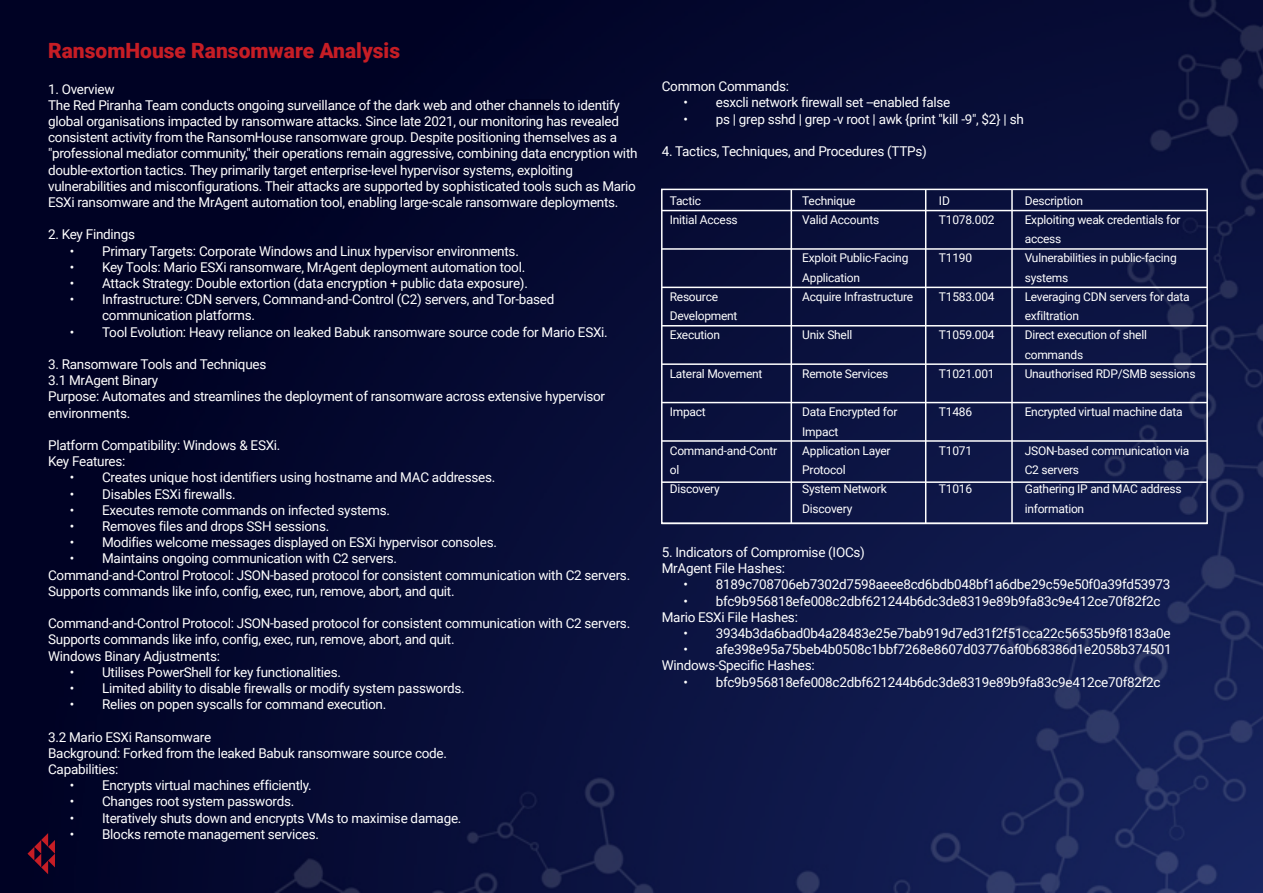
<style>
.page{position:relative;width:1263px;height:893px;background:#fff}
.page>*{position:absolute;margin:0;border:0;box-sizing:border-box;transform-origin:0 0}
.t1{font:900 21px "Roboto";color:#c61d25}
.t2{font:13.5px/16.2px "Roboto";letter-spacing:-.02em;color:#fff}
.t3{font:12px/19.2px "Roboto";letter-spacing:-.02em;color:#fff}
</style>
<div class="page">
<img style="left:0;top:0;width:1263px;height:893px">
<div style="left:661px;top:189px;width:547px;height:335px;border:2px solid #fff"></div>
<hr style="left:662px;top:210px;width:545px;height:1px;background:#fff">
<hr style="left:662px;top:248px;width:545px;height:2px;background:#fff">
<hr style="left:662px;top:287px;width:545px;height:1px;background:#fff">
<hr style="left:662px;top:325px;width:545px;height:1px;background:#fff">
<hr style="left:662px;top:363px;width:545px;height:2px;background:#fff">
<hr style="left:662px;top:402px;width:545px;height:1px;background:#fff">
<hr style="left:662px;top:440px;width:545px;height:2px;background:#fff">
<hr style="left:662px;top:481px;width:545px;height:2px;background:#fff">
<hr style="left:662px;top:523px;width:545px;height:1px;background:#fff">
<hr style="left:790px;top:190px;width:2px;height:333px;background:#fff">
<hr style="left:925px;top:190px;width:1px;height:333px;background:#fff">
<hr style="left:1011px;top:190px;width:2px;height:333px;background:#fff">
<svg style="left:28px;top:833px;width:27px;height:41px"></svg>
<div style="left:506px;top:99px;width:46px;height:16px;background:#000224"></div>
<div style="left:45px;top:81px;width:104px;height:16px;background:#000224"></div>
<h1 class="t1" style="left:48px;top:35px;width:354px">RansomHouse Ransomware Analysis</h1>
<p class="t2" style="left:48px;top:80px;width:591px">1. Overview<br>The Red Piranha Team conducts ongoing surveillance of the dark web and other channels to identify global organisations impacted by ransomware attacks. Since late 2021, our monitoring has revealed consistent activity from the RansomHouse ransomware group. Despite positioning themselves as a "professional mediator community," their operations remain aggressive, combining data encryption with double-extortion tactics. They primarily target enterprise-level hypervisor systems, exploiting vulnerabilities and misconfigurations. Their attacks are supported by sophisticated tools such as Mario ESXi ransomware and the MrAgent automation tool, enabling large-scale ransomware deployments.</p>
<p class="t2" style="left:48px;top:226px;width:88px">2. Key Findings</p>
<p class="t2" style="left:70px;top:242px;width:450px">• Primary Targets: Corporate Windows and Linux hypervisor environments.</p>
<p class="t2" style="left:70px;top:258px;width:457px">• Key Tools: Mario ESXi ransomware, MrAgent deployment automation tool.</p>
<p class="t2" style="left:70px;top:275px;width:459px">• Attack Strategy: Double extortion (data encryption + public data exposure).</p>
<p class="t2" style="left:102px;top:291px;width:454px;text-indent:-32px">• Infrastructure: CDN servers, Command-and-Control (C2) servers, and Tor-based communication platforms.</p>
<p class="t2" style="left:70px;top:323px;width:539px">• Tool Evolution: Heavy reliance on leaked Babuk ransomware source code for Mario ESXi.</p>
<p class="t2" style="left:48px;top:356px;width:558px">3. Ransomware Tools and Techniques<br>3.1 MrAgent Binary<br>Purpose: Automates and streamlines the deployment of ransomware across extensive hypervisor environments.</p>
<p class="t2" style="left:48px;top:437px;width:234px">Platform Compatibility: Windows &amp; ESXi.<br>Key Features:</p>
<p class="t2" style="left:70px;top:469px;width:427px">• Creates unique host identifiers using hostname and MAC addresses.</p>
<p class="t2" style="left:70px;top:485px;width:167px">• Disables ESXi firewalls.</p>
<p class="t2" style="left:70px;top:501px;width:321px">• Executes remote commands on infected systems.</p>
<p class="t2" style="left:70px;top:518px;width:261px">• Removes files and drops SSH sessions.</p>
<p class="t2" style="left:70px;top:534px;width:429px">• Modifies welcome messages displayed on ESXi hypervisor consoles.</p>
<p class="t2" style="left:48px;top:550px;width:584px;text-indent:22px">• Maintains ongoing communication with C2 servers.<br>Command-and-Control Protocol: JSON-based protocol for consistent communication with C2 servers.<br>Supports commands like info, config, exec, run, remove, abort, and quit.</p>
<p class="t2" style="left:48px;top:615px;width:584px">Command-and-Control Protocol: JSON-based protocol for consistent communication with C2 servers.<br>Supports commands like info, config, exec, run, remove, abort, and quit.<br>Windows Binary Adjustments:</p>
<p class="t2" style="left:70px;top:663px;width:273px">• Utilises PowerShell for key functionalities.</p>
<p class="t2" style="left:70px;top:680px;width:396px">• Limited ability to disable firewalls or modify system passwords.</p>
<p class="t2" style="left:70px;top:696px;width:318px">• Relies on popen syscalls for command execution.</p>
<p class="t2" style="left:48px;top:728px;width:400px">3.2 Mario ESXi Ransomware<br>Background: Forked from the leaked Babuk ransomware source code.<br>Capabilities:</p>
<p class="t2" style="left:70px;top:777px;width:243px">• Encrypts virtual machines efficiently.</p>
<p class="t2" style="left:70px;top:793px;width:226px">• Changes root system passwords.</p>
<p class="t2" style="left:70px;top:809px;width:393px">• Iteratively shuts down and encrypts VMs to maximise damage.</p>
<p class="t2" style="left:70px;top:825px;width:251px">• Blocks remote management services.</p>
<p class="t2" style="left:662px;top:78px;width:129px">Common Commands:</p>
<p class="t2" style="left:684px;top:94px;width:268px">• esxcli network firewall set --enabled false</p>
<p class="t2" style="left:684px;top:110px;width:342px">• ps | grep sshd | grep -v root | awk {print "kill -9", $2} | sh</p>
<p class="t2" style="left:662px;top:143px;width:267px">4. Tactics, Techniques, and Procedures (TTPs)</p>
<p class="t3" style="left:670px;top:190px;width:70px">Tactic<br>Initial Access</p>
<p class="t3" style="left:670px;top:287px;width:69px">Resource<br>Development<br>Execution</p>
<p class="t3" style="left:670px;top:364px;width:94px">Lateral Movement</p>
<p class="t3" style="left:670px;top:402px;width:38px">Impact</p>
<p class="t3" style="left:670px;top:441px;width:109px">Command-and-Contr ol<br>Discovery</p>
<p class="t3" style="left:802px;top:190px;width:78px">Technique<br>Valid Accounts</p>
<p class="t3" style="left:802px;top:248px;width:112px">Exploit Public-Facing<br>Application<br>Acquire Infrastructure</p>
<p class="t3" style="left:802px;top:325px;width:52px">Unix Shell</p>
<p class="t3" style="left:802px;top:364px;width:88px">Remote Services</p>
<p class="t3" style="left:802px;top:402px;width:97px">Data Encrypted for<br>Impact<br>Application Layer<br>Protocol<br>System Network<br>Discovery</p>
<p class="t3" style="left:939px;top:190px;width:57px">ID<br>T1078.002</p>
<p class="t3" style="left:939px;top:248px;width:35px">T1190</p>
<p class="t3" style="left:939px;top:287px;width:57px">T1583.004</p>
<p class="t3" style="left:939px;top:325px;width:57px">T1059.004</p>
<p class="t3" style="left:939px;top:364px;width:57px">T1021.001</p>
<p class="t3" style="left:939px;top:402px;width:35px">T1486</p>
<p class="t3" style="left:939px;top:441px;width:35px">T1071</p>
<p class="t3" style="left:939px;top:479px;width:35px">T1016</p>
<p class="t3" style="left:1025px;top:190px;width:172px">Description<br>Exploiting weak credentials for access<br>Vulnerabilities in public-facing systems<br>Leveraging CDN servers for data exfiltration<br>Direct execution of shell commands<br>Unauthorised RDP/SMB sessions</p>
<p class="t3" style="left:1025px;top:402px;width:159px">Encrypted virtual machine data</p>
<p class="t3" style="left:1025px;top:441px;width:166px">JSON-based communication via<br>C2 servers<br>Gathering IP and MAC address information</p>
<p class="t2" style="left:662px;top:544px;width:205px">5. Indicators of Compromise (IOCs)<br>MrAgent File Hashes:</p>
<p class="t2" style="left:684px;top:576px;width:488px">• 8189c708706eb7302d7598aeee8cd6bdb048bf1a6dbe29c59e50f0a39fd53973</p>
<p class="t2" style="left:662px;top:592px;width:500px;text-indent:22px">• bfc9b956818efe008c2dbf621244b6dc3de8319e89b9fa83c9e412ce70f82f2c<br>Mario ESXi File Hashes:</p>
<p class="t2" style="left:684px;top:625px;width:489px">• 3934b3da6bad0b4a28483e25e7bab919d7ed31f2f51cca22c56535b9f8183a0e</p>
<p class="t2" style="left:662px;top:641px;width:512px;text-indent:22px">• afe398e95a75beb4b0508c1bbf7268e8607d03776af0b68386d1e2058b374501<br>Windows-Specific Hashes:</p>
<p class="t2" style="left:684px;top:673px;width:478px">• bfc9b956818efe008c2dbf621244b6dc3de8319e89b9fa83c9e412ce70f82f2c</p>
</div>
